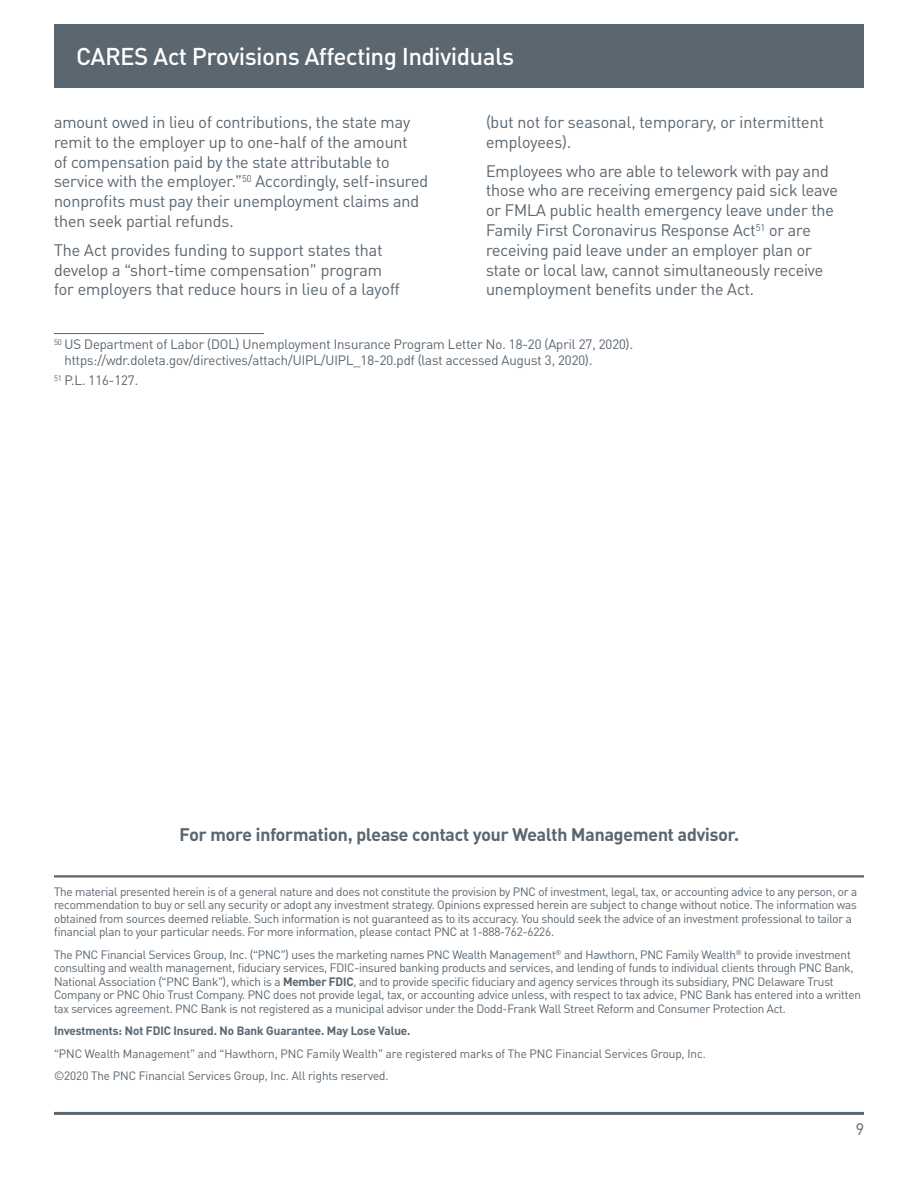
<style>
.page{position:relative;width:918px;height:1188px;background:#fff}
.page>*{position:absolute;margin:0;border:0;box-sizing:border-box;transform-origin:0 0}
.t1{font:500 24px "PNC Brand";color:#fff}
.Info{font:700 18px "PNC Brand";color:#5a6670}
.Body_copy{font:16.5px/19.8px "PNC Brand";color:#5a6670}
.t2{font:13.5px/15.8px "PNC Brand";color:#5a6670}
.t3{font:12px/13.5px "PNC Brand";letter-spacing:-.01em;color:#5a6670}
.t4{font:700 12px "PNC Brand";color:#5a6670}
.s1{font-weight:700}
</style>
<div class="page">
<div style="left:54px;top:24px;width:810px;height:63px;background:#5a6670"></div>
<hr style="left:54px;top:875px;width:810px;height:3px;background:#5a6670">
<hr style="left:54px;top:333px;width:210px;height:1px;background:#5a6670">
<hr style="left:54px;top:1112px;width:810px;height:3px;background:#5a6670">
<h1 class="t1" style="left:76px;top:41px;width:439px">CARES Act Provisions Affecting Individuals</h1>
<p class="Body_copy" style="left:54px;top:112px;width:376px">amount owed in lieu of contributions, the state may remit to the employer up to one-half of the amount<br>of compensation paid by the state attributable to service with the employer.”<sup>50</sup> Accordingly, self-insured nonprofits must pay their unemployment claims and then seek partial refunds.</p>
<p class="Body_copy" style="left:54px;top:240px;width:347px">The Act provides funding to support states that develop a “short-time compensation” program for employers that reduce hours in lieu of a layoff</p>
<p class="Body_copy" style="left:486px;top:112px;width:339px">(but not for seasonal, temporary, or intermittent employees).</p>
<p class="Body_copy" style="left:486px;top:160px;width:353px">Employees who are able to telework with pay and those who are receiving emergency paid sick leave or FMLA public health emergency leave under the Family First Coronavirus Response Act<sup>51</sup> or are receiving paid leave under an employer plan or state or local law, cannot simultaneously receive unemployment benefits under the Act.</p>
<p class="t2" style="left:64px;top:336px;width:570px;text-indent:-10px"><sup>50</sup> US Department of Labor (DOL) Unemployment Insurance Program Letter No. 18-20 (April 27, 2020). https://wdr.doleta.gov/directives/attach/UIPL/UIPL_18-20.pdf (last accessed August 3, 2020).</p>
<p class="t2" style="left:54px;top:372px;width:86px"><sup>51</sup> P.L. 116-127.</p>
<p class="Info" style="left:180px;top:822px;width:561px">For more information, please contact your Wealth Management advisor.</p>
<p class="t3" style="left:54px;top:884px;width:805px">The material presented herein is of a general nature and does not constitute the provision by PNC of investment, legal, tax, or accounting advice to any person, or a recommendation to buy or sell any security or adopt any investment strategy. Opinions expressed herein are subject to change without notice. The information was obtained from sources deemed reliable. Such information is not guaranteed as to its accuracy. You should seek the advice of an investment professional to tailor a financial plan to your particular needs. For more information, please contact PNC at 1-888-762-6226.</p>
<p class="t3" style="left:54px;top:947px;width:808px">The PNC Financial Services Group, Inc. (“PNC”) uses the marketing names PNC Wealth Management<sup>®</sup> and Hawthorn, PNC Family Wealth<sup>®</sup> to provide investment consulting and wealth management, fiduciary services, FDIC-insured banking products and services, and lending of funds to individual clients through PNC Bank, National Association (“PNC Bank”), which is a <span class="s1">Member FDIC</span>, and to provide specific fiduciary and agency services through its subsidiary, PNC Delaware Trust Company or PNC Ohio Trust Company. PNC does not provide legal, tax, or accounting advice unless, with respect to tax advice, PNC Bank has entered into a written tax services agreement. PNC Bank is not registered as a municipal advisor under the Dodd-Frank Wall Street Reform and Consumer Protection Act.</p>
<p class="t4" style="left:54px;top:1023px;width:358px">Investments: Not FDIC Insured. No Bank Guarantee. May Lose Value.</p>
<p class="t3" style="left:54px;top:1042px;width:653px;line-height:22.5px">“PNC Wealth Management” and “Hawthorn, PNC Family Wealth” are registered marks of The PNC Financial Services Group, Inc. ©2020 The PNC Financial Services Group, Inc. All rights reserved.</p>
<h3 class="Body_copy" style="left:856px;top:1119px;width:10px">9</h3>
</div>
